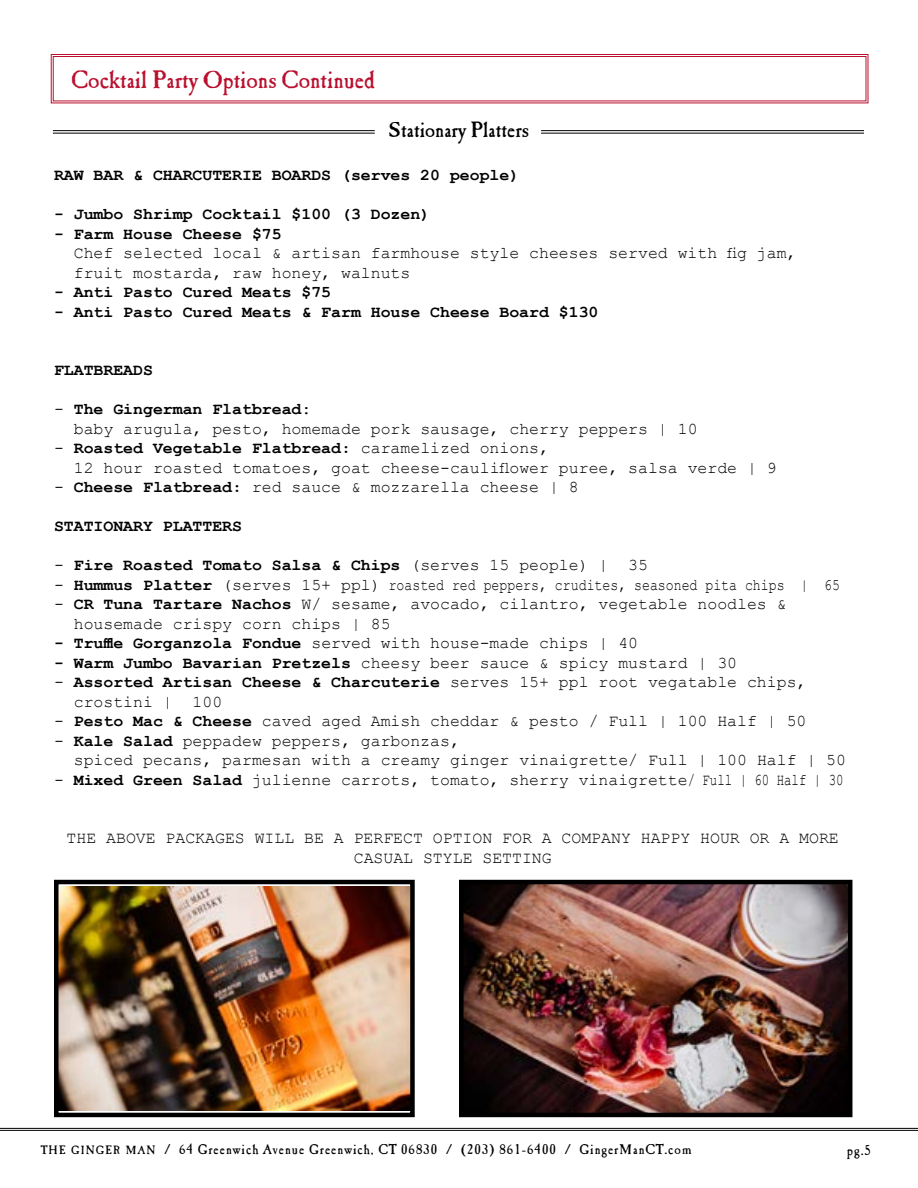
<style>
.page{position:relative;width:918px;height:1188px;background:#fff}
.page>*{position:absolute;margin:0;border:0;box-sizing:border-box;transform-origin:0 0}
.t1{font:24px "Caslon Antique";color:#ba0f2e}
.t2{font:21px "Caslon Antique";color:#000}
.t3{font:16.5px/19.5px "Courier New";color:#000}
.t4{font:700 16.5px "Courier New";color:#000}
.t5{font:16.05px "Courier New";color:#000;scale:.82 1}
.t6{font:13.5px "Caslon Antique";letter-spacing:.075em;color:#000}
.s1{font-weight:700}
.s2{font-weight:400}
.s3{font-size:16.5px}
.s4{font-weight:700;font-size:16.5px}
.s5{font-size:11.55px}
</style>
<div class="page">
<hr style="left:0;top:1128px;width:918px;height:1px;background:#000">
<hr style="left:0;top:1130px;width:918px;height:1px;background:#000">
<hr style="left:53px;top:130px;width:322px;height:1px;background:#000">
<hr style="left:53px;top:133px;width:322px;height:1px;background:#000">
<svg style="left:50px;top:54px;width:819px;height:50px"></svg>
<div style="left:53px;top:56px;width:813px;height:45px;border:1px solid #ba0f2e"></div>
<hr style="left:541px;top:130px;width:323px;height:1px;background:#000">
<hr style="left:541px;top:133px;width:323px;height:1px;background:#000">
<img style="left:464px;top:885px;width:383px;height:227px">
<div style="left:459px;top:880px;width:393px;height:237px;border:4px solid #000"></div>
<img style="left:59px;top:886px;width:351px;height:225px">
<div style="left:54px;top:880px;width:361px;height:237px;border:4px solid #000"></div>
<h1 class="t1" style="left:71px;top:65px;width:305px">Cocktail Party Options Continued</h1>
<p class="t2" style="left:389px;top:117px;width:142px">Stationary Platters</p>
<p class="t4" style="left:54px;top:165px;width:467px">RAW BAR &amp; CHARCUTERIE BOARDS (serves 20 people)</p>
<p class="t4" style="left:54px;top:204px;width:378px">- Jumbo Shrimp Cocktail $100 (3 Dozen)</p>
<p class="t4" style="left:54px;top:223px;width:229px">- Farm House Cheese $75</p>
<p class="t3" style="left:74px;top:243px;width:724px">Chef selected local &amp; artisan farmhouse style cheeses served with fig jam, fruit mostarda, raw honey, walnuts</p>
<p class="t4" style="left:54px;top:282px;width:279px">- Anti Pasto Cured Meats $75</p>
<p class="t4" style="left:54px;top:301px;width:546px">- Anti Pasto Cured Meats &amp; Farm House Cheese Board $130</p>
<p class="t4" style="left:54px;top:360px;width:100px">FLATBREADS</p>
<p class="t3" style="left:74px;top:399px;width:625px;text-indent:-20px">- <span class="s1">The Gingerman Flatbread</span>:<br>baby arugula, pesto, homemade pork sausage, cherry peppers | 10</p>
<p class="t3" style="left:74px;top:438px;width:705px;text-indent:-20px">- <span class="s1">Roasted Vegetable Flatbread:</span> caramelized onions,<br>12 hour roasted tomatoes, goat cheese-cauliflower puree, salsa verde | 9</p>
<p class="t3" style="left:54px;top:477px;width:526px">- <span class="s1">Cheese Flatbread:</span> red sauce &amp; mozzarella cheese | 8</p>
<p class="t4" style="left:54px;top:516px;width:190px">STATIONARY PLATTERS</p>
<p class="t4" style="left:54px;top:555px;width:596px"><span class="s2">-</span> Fire Roasted Tomato Salsa &amp; Chips <span class="s2">(serves 15 people) | 35</span></p>
<p class="t5" style="left:54px;top:575px;width:960px"><span class="s3">-</span> <span class="s4">Hummus Platter</span> <span class="s3">(serves 15+ ppl)</span> roasted red peppers, crudites, seasoned pita chips | 65</p>
<p class="t3" style="left:74px;top:594px;width:714px;text-indent:-20px">- <span class="s1">CR Tuna Tartare Nachos</span> W/ sesame, avocado, cilantro, vegetable noodles &amp; housemade crispy corn chips | 85</p>
<p class="t3" style="left:54px;top:633px;width:586px"><span class="s1">- Truffle Gorganzola Fondue</span> served with house-made chips | 40</p>
<p class="t3" style="left:54px;top:652px;width:685px"><span class="s1">- Warm Jumbo Bavarian Pretzels</span> cheesy beer sauce &amp; spicy mustard | 30</p>
<p class="t3" style="left:74px;top:672px;width:734px;text-indent:-20px">- <span class="s1">Assorted Artisan Cheese &amp; Charcuterie</span> serves 15+ ppl root vegatable chips, crostini | 100</p>
<p class="t3" style="left:54px;top:711px;width:754px">- <span class="s1">Pesto Mac &amp; Cheese</span> caved aged Amish cheddar &amp; pesto / Full | 100 Half | 50</p>
<p class="t3" style="left:74px;top:730px;width:774px;text-indent:-20px">- <span class="s1">Kale Salad</span> peppadew peppers, garbonzas,<br>spiced pecans, parmesan with a creamy ginger vinaigrette/ Full | 100 Half | 50</p>
<p class="t3" style="left:54px;top:769px;width:791px">- <span class="s1">Mixed Green Salad</span> julienne carrots, tomato, sherry vinaigrette/ Full | 60 Half | 30</p>
<p class="t3" style="left:67px;top:828px;width:774px;text-align:center">THE ABOVE PACKAGES WILL BE A PERFECT OPTION FOR A COMPANY HAPPY HOUR OR A MORE<br>CASUAL STYLE SETTING</p>
<p class="t6" style="left:41px;top:1141px;width:652px"><span class="s5">THE GINGER MAN</span> / 64 Greenwich Avenue Greenwich, CT 06830 / (203) 861-6400 / GingerManCT.com</p>
<p class="t6" style="left:847px;top:1141px;width:25px">pg.5</p>
</div>
